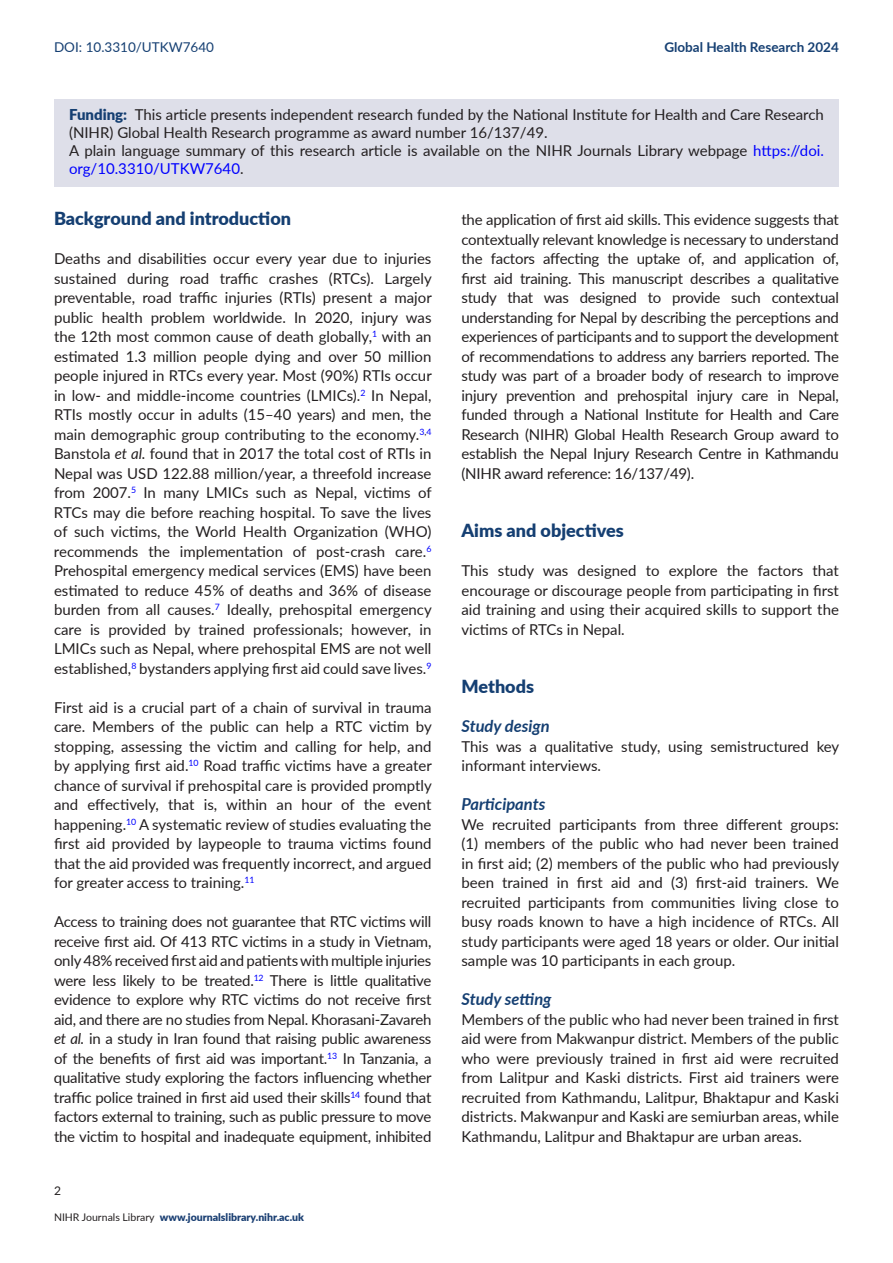
<style>
.page{position:relative;width:893px;height:1263px;background:#fff}
.page>*{position:absolute;margin:0;border:0;box-sizing:border-box;transform-origin:0 0}
.t1{font:900 18px "Lato";color:#153f72}
.t2{font:italic 700 16.5px "Lato";color:#153f72}
.t3{font:15px/19.5px "Lato";color:#231f20;text-align:justify}
.t4{font:700 13.5px "Lato";color:#153f72}
.t5{font:13.5px "Lato";color:#153f72}
.t6{font:12px "Lato";color:#231f20}
.t7{font:900 10.5px "Lato";color:#193e72}
.s1{font-weight:900;color:#153f72}
.s2{color:#00f}
.s3{font-style:italic}
.s4{font-weight:400;color:#231f20}
</style>
<div class="page">
<div style="left:54px;top:99px;width:785px;height:51px;background:#dedfe9"></div>
<div style="left:54px;top:135px;width:785px;height:51px;background:#dedfe9"></div>
<p class="t5" style="left:54px;top:37px;width:162px">DOI: 10.3310/UTKW7640</p>
<p class="t4" style="left:664px;top:37px;width:176px">Global Health Research 2024</p>
<p class="t3" style="left:69px;top:105px;width:756px;line-height:18px;text-align:left"><span class="s1">Funding:</span> This article presents independent research funded by the National Institute for Health and Care Research (NIHR) Global Health Research programme as award number 16/137/49.<br>A plain language summary of this research article is available on the NIHR Journals Library webpage <span class="s2">https://doi. org/10.3310/UTKW7640</span>.</p>
<p class="t1" style="left:54px;top:205px;width:239px">Background and introduction</p>
<p class="t3" style="left:54px;top:248px;width:379px">Deaths and disabilities occur every year due to injuries sustained during road traffic crashes (RTCs). Largely preventable, road traffic injuries (RTIs) present a major public health problem worldwide. In 2020, injury was the 12th most common cause of death globally,<sup>1</sup> with an estimated 1.3 million people dying and over 50 million people injured in RTCs every year. Most (90%) RTIs occur in low- and middle-income countries (LMICs).<sup>2</sup> In Nepal, RTIs mostly occur in adults (15–40 years) and men, the main demographic group contributing to the economy.<sup>3</sup><sup>,</sup><sup>4<br></sup>Banstola <span class="s3">et al.</span> found that in 2017 the total cost of RTIs in Nepal was USD 122.88 million/year, a threefold increase from 2007.<sup>5</sup> In many LMICs such as Nepal, victims of RTCs may die before reaching hospital. To save the lives of such victims, the World Health Organization (WHO) recommends the implementation of post-crash care.<sup>6<br></sup>Prehospital emergency medical services (EMS) have been estimated to reduce 45% of deaths and 36% of disease burden from all causes.<sup>7</sup> Ideally, prehospital emergency care is provided by trained professionals; however, in LMICs such as Nepal, where prehospital EMS are not well established,<sup>8</sup> bystanders applying first aid could save lives.<sup>9</sup></p>
<p class="t3" style="left:54px;top:697px;width:379px">First aid is a crucial part of a chain of survival in trauma care. Members of the public can help a RTC victim by stopping, assessing the victim and calling for help, and by applying first aid.<sup>10</sup> Road traffic victims have a greater chance of survival if prehospital care is provided promptly and effectively, that is, within an hour of the event happening.<sup>10</sup> A systematic review of studies evaluating the first aid provided by laypeople to trauma victims found that the aid provided was frequently incorrect, and argued for greater access to training.<sup>11</sup></p>
<p class="t3" style="left:54px;top:911px;width:379px">Access to training does not guarantee that RTC victims will receive first aid. Of 413 RTC victims in a study in Vietnam, only 48% received first aid and patients with multiple injuries were less likely to be treated.<sup>12</sup> There is little qualitative evidence to explore why RTC victims do not receive first aid, and there are no studies from Nepal. Khorasani-Zavareh <span class="s3">et al.</span> in a study in Iran found that raising public awareness of the benefits of first aid was important.<sup>13</sup> In Tanzania, a qualitative study exploring the factors influencing whether traffic police trained in first aid used their skills<sup>14</sup> found that factors external to training, such as public pressure to move the victim to hospital and inadequate equipment, inhibited</p>
<p class="t3" style="left:461px;top:209px;width:379px">the application of first aid skills. This evidence suggests that contextually relevant knowledge is necessary to understand the factors affecting the uptake of, and application of, first aid training. This manuscript describes a qualitative study that was designed to provide such contextual understanding for Nepal by describing the perceptions and experiences of participants and to support the development of recommendations to address any barriers reported. The study was part of a broader body of research to improve injury prevention and prehospital injury care in Nepal, funded through a National Institute for Health and Care Research (NIHR) Global Health Research Group award to establish the Nepal Injury Research Centre in Kathmandu (NIHR award reference: 16/137/49).</p>
<p class="t1" style="left:461px;top:517px;width:164px">Aims and objectives</p>
<p class="t3" style="left:461px;top:560px;width:379px">This study was designed to explore the factors that encourage or discourage people from participating in first aid training and using their acquired skills to support the victims of RTCs in Nepal.</p>
<p class="t1" style="left:461px;top:673px;width:74px">Methods</p>
<p class="t2" style="left:461px;top:714px;width:90px">Study design</p>
<p class="t3" style="left:461px;top:736px;width:379px">This was a qualitative study, using semistructured key informant interviews.</p>
<p class="t2" style="left:461px;top:792px;width:85px">Participants</p>
<p class="t3" style="left:461px;top:814px;width:379px">We recruited participants from three different groups: (1) members of the public who had never been trained in first aid; (2) members of the public who had previously been trained in first aid and (3) first-aid trainers. We recruited participants from communities living close to busy roads known to have a high incidence of RTCs. All study participants were aged 18 years or older. Our initial sample was 10 participants in each group.</p>
<p class="t2" style="left:461px;top:987px;width:92px">Study setting</p>
<p class="t3" style="left:461px;top:1009px;width:379px">Members of the public who had never been trained in first aid were from Makwanpur district. Members of the public who were previously trained in first aid were recruited from Lalitpur and Kaski districts. First aid trainers were recruited from Kathmandu, Lalitpur, Bhaktapur and Kaski districts. Makwanpur and Kaski are semiurban areas, while Kathmandu, Lalitpur and Bhaktapur are urban areas.</p>
<p class="t6" style="left:54px;top:1182px;width:8px">2</p>
<p class="t7" style="left:54px;top:1209px;width:252px"><span class="s4">NIHR Journals Library</span> www.journalslibrary.nihr.ac.uk</p>
</div>
